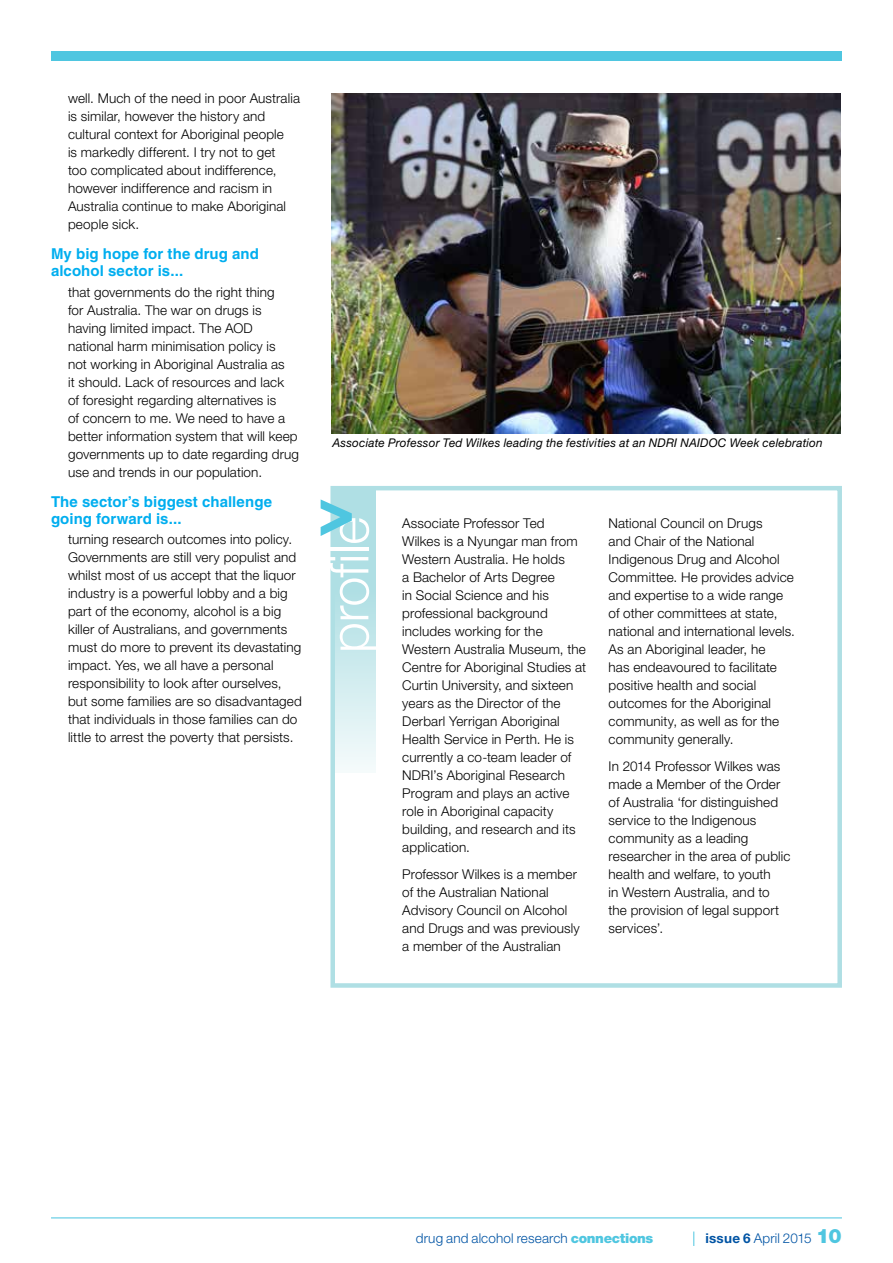
<style>
.page{position:relative;width:893px;height:1263px;background:#fff}
.page>*{position:absolute;margin:0;border:0;box-sizing:border-box;transform-origin:0 0}
.t1{font:700 88.8px "Surface";color:#4fc6e0}
.t2{font:300 54px "Helvetica Neue LT Std";letter-spacing:-.015em;color:#fff}
.t3{font:900 19.95px "Helvetica Neue LT Std";color:#4fc6e0}
.t4{font:700 15px/17.2px "Helvetica LT Std";letter-spacing:.005em;color:#00aeef}
.t5{font:300 13.5px/18px "Helvetica Neue LT Std";letter-spacing:.01em;color:#000}
.t6{font:300 13.5px "Helvetica Neue LT Std";letter-spacing:.01em;color:#0054a4}
.t7{font:italic 12px "Helvetica Neue LT Std";letter-spacing:.015em;color:#000}
.s1{font-weight:900;color:#4fc6e0}
.s2{font-weight:700}
</style>
<div class="page">
<hr style="left:51px;top:1217px;width:791px;height:1px;background:#4fc6e0">
<div style="left:51px;top:51px;width:791px;height:9px;background:#4fc6e0"></div>
<div style="left:333px;top:487px;width:42px;height:286px;background:linear-gradient(to bottom,#9ed8de,#ecf7f8)"></div>
<div style="left:330px;top:486px;width:512px;height:502px;border:4px solid #afdfe4"></div>
<img style="left:332px;top:94px;width:508px;height:340px">
<svg style="left:693px;top:1231px;width:1px;height:15px"></svg>
<p class="t5" style="left:68px;top:89px;width:233px">well. Much of the need in poor Australia is similar, however the history and cultural context for Aboriginal people<br>is markedly different. I try not to get<br>too complicated about indifference, however indifference and racism in Australia continue to make Aboriginal people sick.</p>
<p class="t4" style="left:51px;top:245px;width:209px">My big hope for the drug and alcohol sector is...</p>
<p class="t5" style="left:68px;top:282px;width:232px">that governments do the right thing<br>for Australia. The war on drugs is having limited impact. The AOD national harm minimisation policy is<br>not working in Aboriginal Australia as<br>it should. Lack of resources and lack<br>of foresight regarding alternatives is<br>of concern to me. We need to have a better information system that will keep governments up to date regarding drug use and trends in our population.</p>
<p class="t4" style="left:51px;top:492px;width:223px">The sector’s biggest challenge going forward is...</p>
<p class="t5" style="left:68px;top:530px;width:235px">turning research outcomes into policy.<br>Governments are still very populist and whilst most of us accept that the liquor industry is a powerful lobby and a big part of the economy, alcohol is a big killer of Australians, and governments must do more to prevent its devastating impact. Yes, we all have a personal responsibility to look after ourselves, but some families are so disadvantaged that individuals in those families can do little to arrest the poverty that persists.</p>
<p class="t7" style="left:332px;top:435px;width:492px">Associate Professor Ted Wilkes leading the festivities at an NDRI NAIDOC Week celebration</p>
<h1 class="t1" style="left:317px;top:471px;width:40px">&gt;</h1>
<h2 class="t2" style="left:316px;top:653px;width:138px;rotate:-90deg">profile</h2>
<p class="t5" style="left:402px;top:514px;width:185px">Associate Professor Ted<br>Wilkes is a Nyungar man from<br>Western Australia. He holds<br>a Bachelor of Arts Degree<br>in Social Science and his professional background includes working for the<br>Western Australia Museum, the<br>Centre for Aboriginal Studies at<br>Curtin University, and sixteen years as the Director of the<br>Derbarl Yerrigan Aboriginal<br>Health Service in Perth. He is currently a co-team leader of<br>NDRI’s Aboriginal Research<br>Program and plays an active role in Aboriginal capacity building, and research and its application.</p>
<p class="t5" style="left:402px;top:865px;width:179px">Professor Wilkes is a member of the Australian National<br>Advisory Council on Alcohol and Drugs and was previously a member of the Australian</p>
<p class="t5" style="left:609px;top:514px;width:188px">National Council on Drugs<br>and Chair of the National<br>Indigenous Drug and Alcohol<br>Committee. He provides advice and expertise to a wide range of other committees at state, national and international levels.<br>As an Aboriginal leader, he<br>has endeavoured to facilitate positive health and social outcomes for the Aboriginal community, as well as for the community generally.</p>
<p class="t5" style="left:609px;top:757px;width:183px">In 2014 Professor Wilkes was made a Member of the Order of Australia ‘for distinguished service to the Indigenous community as a leading researcher in the area of public health and welfare, to youth<br>in Western Australia, and to the provision of legal support services’.</p>
<h3 class="t3" style="left:816px;top:1224px;width:27px">10</h3>
<p class="t6" style="left:416px;top:1229px;width:239px">drug and alcohol research <span class="s1">connections</span></p>
<p class="t6" style="left:705px;top:1230px;width:108px"><span class="s2">issue 6</span> April 2015</p>
</div>
